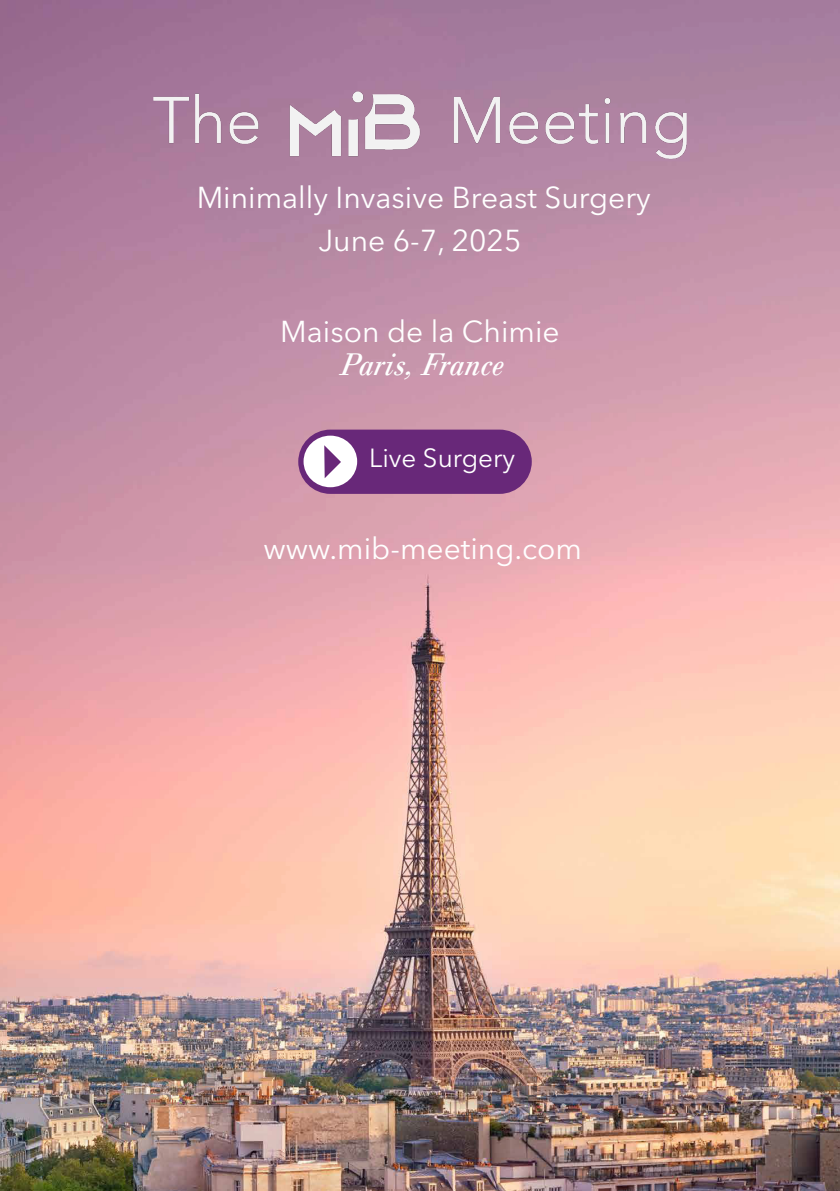
<style>
.page{position:relative;width:840px;height:1191px;background:#fff}
.page>*{position:absolute;margin:0;border:0;box-sizing:border-box;transform-origin:0 0}
.t1{font:italic 33px "Bodoni";color:#fff;scale:.91 1}
.t2{font:30px "Avenir Next LT Pro";color:#fff}
.t3{font:26px "Avenir Next LT Pro";color:#fff}
</style>
<div class="page">
<img style="left:0;top:0;width:839px;height:1191px">
<img style="left:112px;top:63px;width:625px;height:137px">
<div style="left:298px;top:429px;width:233px;height:65px;background:#682879;border-radius:32px"></div>
<div style="left:303px;top:435px;width:54px;height:52px;background:#fff;border-radius:50%"></div>
<svg style="left:324px;top:445px;width:17px;height:33px"></svg>
<p class="t2" style="left:196px;top:180px;width:455px">Minimally Invasive Breast Surgery</p>
<p class="t2" style="left:318px;top:223px;width:204px">June 6-7, 2025</p>
<p class="t2" style="left:280px;top:313px;width:281px">Maison de la Chimie</p>
<p class="t1" style="left:337px;top:345px;width:190px">Paris,France</p>
<p class="t3" style="left:369px;top:443px;width:147px">Live Surgery</p>
<p class="t2" style="left:263px;top:531px;width:320px">www.mib-meeting.com</p>
</div>
